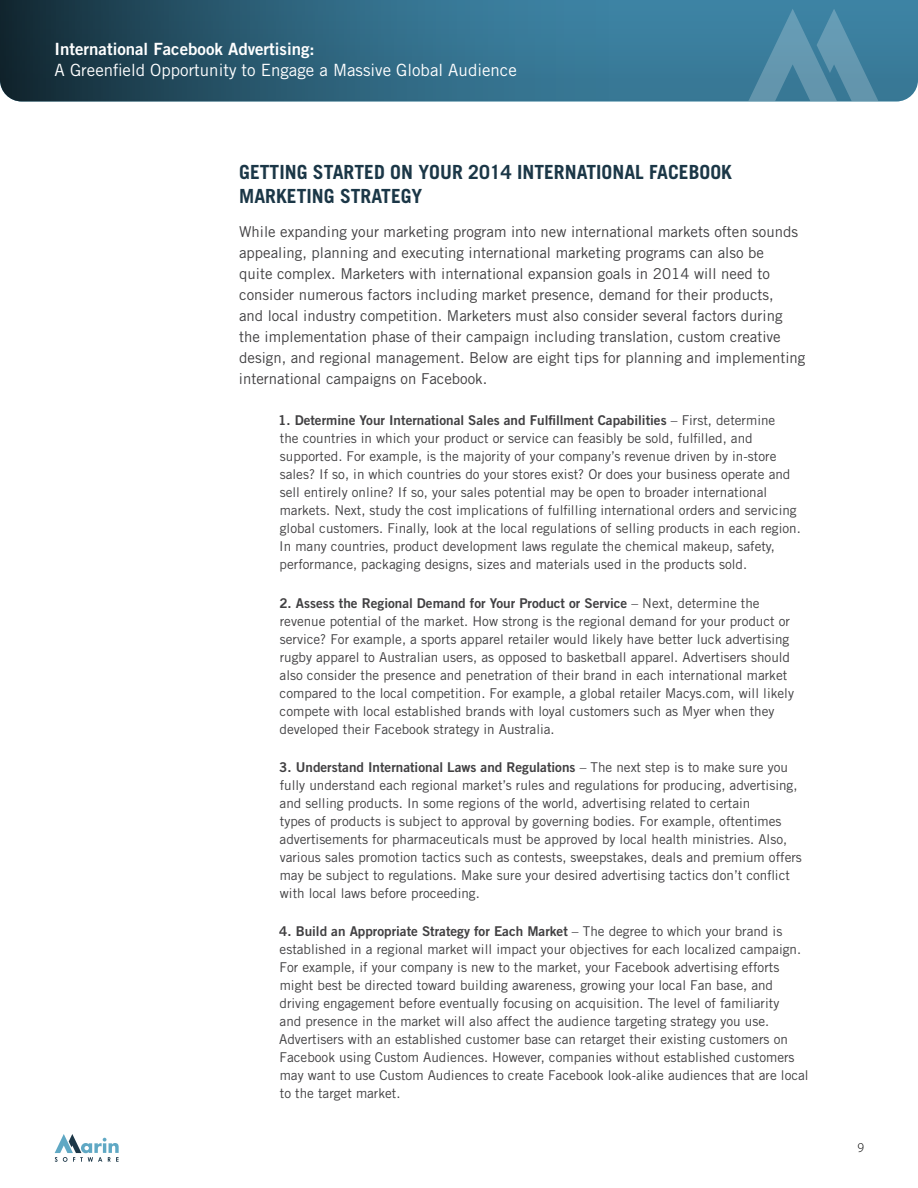
<style>
.page{position:relative;width:918px;height:1188px;background:#fff}
.page>*{position:absolute;margin:0;border:0;box-sizing:border-box;transform-origin:0 0}
.t1{font:700 19.5px/23.4px "Trade Gothic LT";color:#1b3747}
.t2{font:16.8px "Trade Gothic LT";color:#fff}
.t3{font:16.8px "Trade Gothic LT Bold Two";color:#fff}
.t4{font:15px/21px "Trade Gothic LT";color:#414042}
.t5{font:13.5px/18px "Trade Gothic LT";color:#414042}
.t6{font:13.5px "Trade Gothic LT Bold Two";color:#414042}
.t7{font:300 13.5px "Myriad Pro";color:#000}
.s1{font-family:"Trade Gothic LT"}
</style>
<div class="page">
<div style="left:0;top:0;width:918px;height:101px;background:#3a7e9d"></div>
<svg style="left:0;top:0;width:596px;height:101px"></svg>
<svg style="left:55px;top:1134px;width:64px;height:28px"></svg>
<svg style="left:749px;top:9px;width:129px;height:92px"></svg>
<p class="t3" style="left:55px;top:38px;width:262px">International Facebook Advertising:</p>
<p class="t2" style="left:55px;top:60px;width:464px">A Greenfield Opportunity to Engage a Massive Global Audience</p>
<h1 class="t1" style="left:239px;top:160px;width:494px">GETTING STARTED ON YOUR 2014 INTERNATIONAL FACEBOOK<br>MARKETING STRATEGY</h1>
<p class="t4" style="left:239px;top:221px;width:568px">While expanding your marketing program into new international markets often sounds appealing, planning and executing international marketing programs can also be<br>quite complex. Marketers with international expansion goals in 2014 will need to consider numerous factors including market presence, demand for their products,<br>and local industry competition. Marketers must also consider several factors during the implementation phase of their campaign including translation, custom creative design, and regional management. Below are eight tips for planning and implementing international campaigns on Facebook.</p>
<p class="t6" style="left:278px;top:412px;width:499px">1. Determine Your International Sales and Fulfillment Capabilities <span class="s1">– First, determine</span></p>
<p class="t5" style="left:279px;top:429px;width:523px">the countries in which your product or service can feasibly be sold, fulfilled, and supported. For example, is the majority of your company’s revenue driven by in-store sales? If so, in which countries do your stores exist? Or does your business operate and sell entirely online? If so, your sales potential may be open to broader international markets. Next, study the cost implications of fulfilling international orders and servicing global customers. Finally, look at the local regulations of selling products in each region.<br>In many countries, product development laws regulate the chemical makeup, safety, performance, packaging designs, sizes and materials used in the products sold.</p>
<p class="t6" style="left:279px;top:594px;width:482px">2. Assess the Regional Demand for Your Product or Service <span class="s1">– Next, determine the</span></p>
<p class="t5" style="left:280px;top:612px;width:516px">revenue potential of the market. How strong is the regional demand for your product or service? For example, a sports apparel retailer would likely have better luck advertising rugby apparel to Australian users, as opposed to basketball apparel. Advertisers should also consider the presence and penetration of their brand in each international market compared to the local competition. For example, a global retailer Macys.com, will likely compete with local established brands with loyal customers such as Myer when they developed their Facebook strategy in Australia.</p>
<p class="t6" style="left:279px;top:759px;width:510px">3. Understand International Laws and Regulations <span class="s1">– The next step is to make sure you</span></p>
<p class="t5" style="left:280px;top:776px;width:524px">fully understand each regional market’s rules and regulations for producing, advertising, and selling products. In some regions of the world, advertising related to certain<br>types of products is subject to approval by governing bodies. For example, oftentimes advertisements for pharmaceuticals must be approved by local health ministries. Also, various sales promotion tactics such as contests, sweepstakes, deals and premium offers may be subject to regulations. Make sure your desired advertising tactics don’t conflict with local laws before proceeding.</p>
<p class="t6" style="left:279px;top:923px;width:505px">4. Build an Appropriate Strategy for Each Market <span class="s1">– The degree to which your brand is</span></p>
<p class="t5" style="left:279px;top:940px;width:531px">established in a regional market will impact your objectives for each localized campaign.<br>For example, if your company is new to the market, your Facebook advertising efforts might best be directed toward building awareness, growing your local Fan base, and driving engagement before eventually focusing on acquisition. The level of familiarity<br>and presence in the market will also affect the audience targeting strategy you use.<br>Advertisers with an established customer base can retarget their existing customers on Facebook using Custom Audiences. However, companies without established customers may want to use Custom Audiences to create Facebook look-alike audiences that are local to the target market.</p>
<p class="t7" style="left:857px;top:1139px;width:8px">9</p>
</div>
